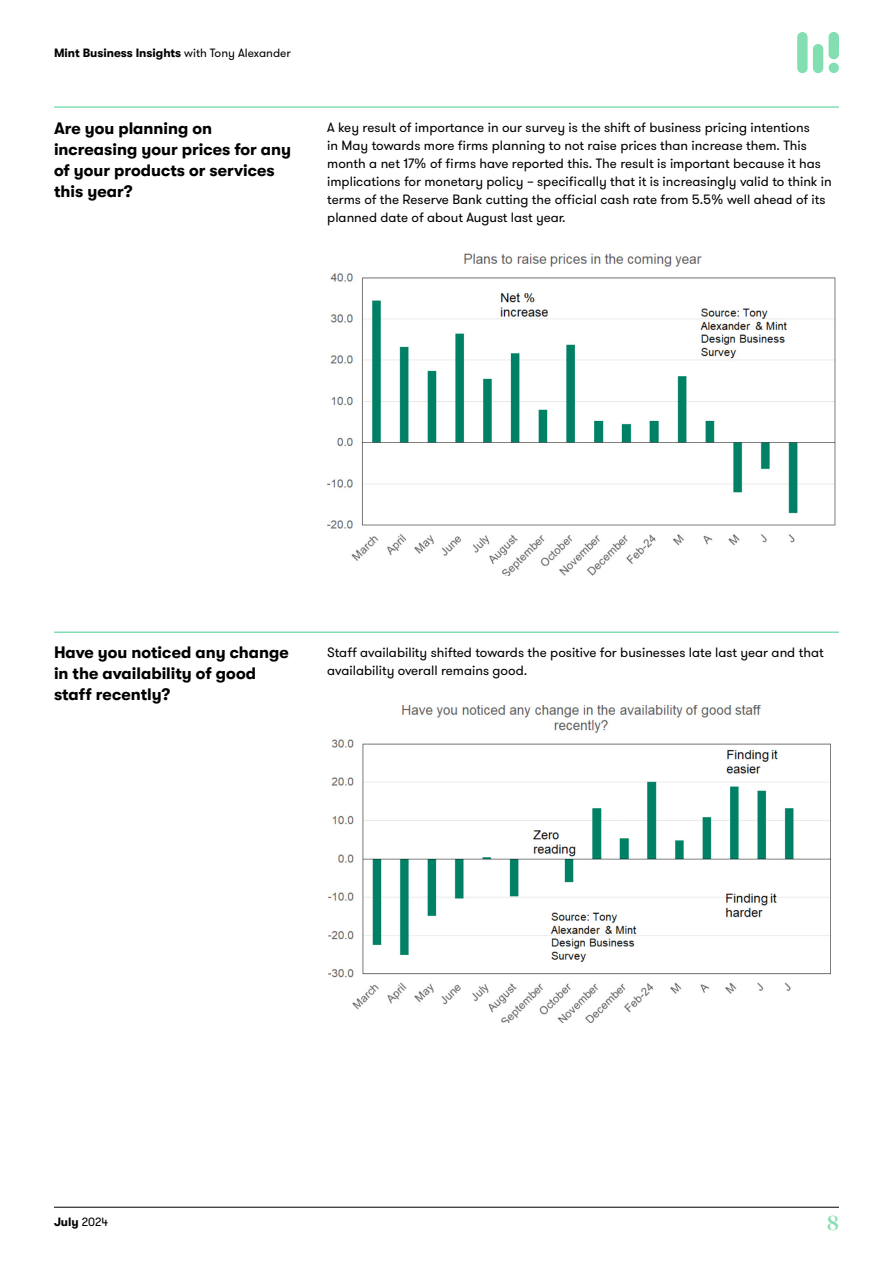
<style>
.page{position:relative;width:893px;height:1263px;background:#fff}
.page>*{position:absolute;margin:0;border:0;box-sizing:border-box;transform-origin:0 0}
.t1{font:500 21px "GT Super Display";color:#83deb2}
.t2{font:700 16.5px/21px "GT Walsheim";color:#000}
.t3{font:13.5px/18px "GT Walsheim";color:#000}
.t4{font:700 12px "GT Walsheim";color:#000}
.s1{font-weight:400}
</style>
<div class="page">
<hr style="left:54px;top:1207px;width:785px;height:1px;background:#000">
<div style="left:797px;top:32px;width:11px;height:41px;background:#83deb2;border-radius:5px"></div>
<div style="left:813px;top:44px;width:10px;height:29px;background:#83deb2;border-radius:5px"></div>
<div style="left:829px;top:32px;width:10px;height:27px;background:#83deb2;border-radius:5px"></div>
<div style="left:829px;top:63px;width:10px;height:10px;background:#83deb2;border-radius:50%"></div>
<img style="left:327px;top:253px;width:509px;height:323px">
<hr style="left:54px;top:106px;width:785px;height:2px;background:#83deb2">
<hr style="left:54px;top:631px;width:785px;height:2px;background:#83deb2">
<img style="left:327px;top:705px;width:504px;height:317px">
<p class="t4" style="left:54px;top:46px;width:238px">Mint Business Insights <span class="s1">with Tony Alexander</span></p>
<p class="t2" style="left:54px;top:117px;width:239px">Are you planning on increasing your prices for any of your products or services this year?</p>
<p class="t3" style="left:327px;top:119px;width:506px">A key result of importance in our survey is the shift of business pricing intentions<br>in May towards more firms planning to not raise prices than increase them. This month a net 17% of firms have reported this. The result is important because it has implications for monetary policy – specifically that it is increasingly valid to think in terms of the Reserve Bank cutting the official cash rate from 5.5% well ahead of its planned date of about August last year.</p>
<p class="t2" style="left:54px;top:642px;width:236px">Have you noticed any change in the availability of good staff recently?</p>
<p class="t3" style="left:327px;top:643px;width:498px">Staff availability shifted towards the positive for businesses late last year and that availability overall remains good.</p>
<p class="t4" style="left:54px;top:1215px;width:56px">July <span class="s1">2024</span></p>
<h1 class="t1" style="left:827px;top:1211px;width:13px">8</h1>
</div>
